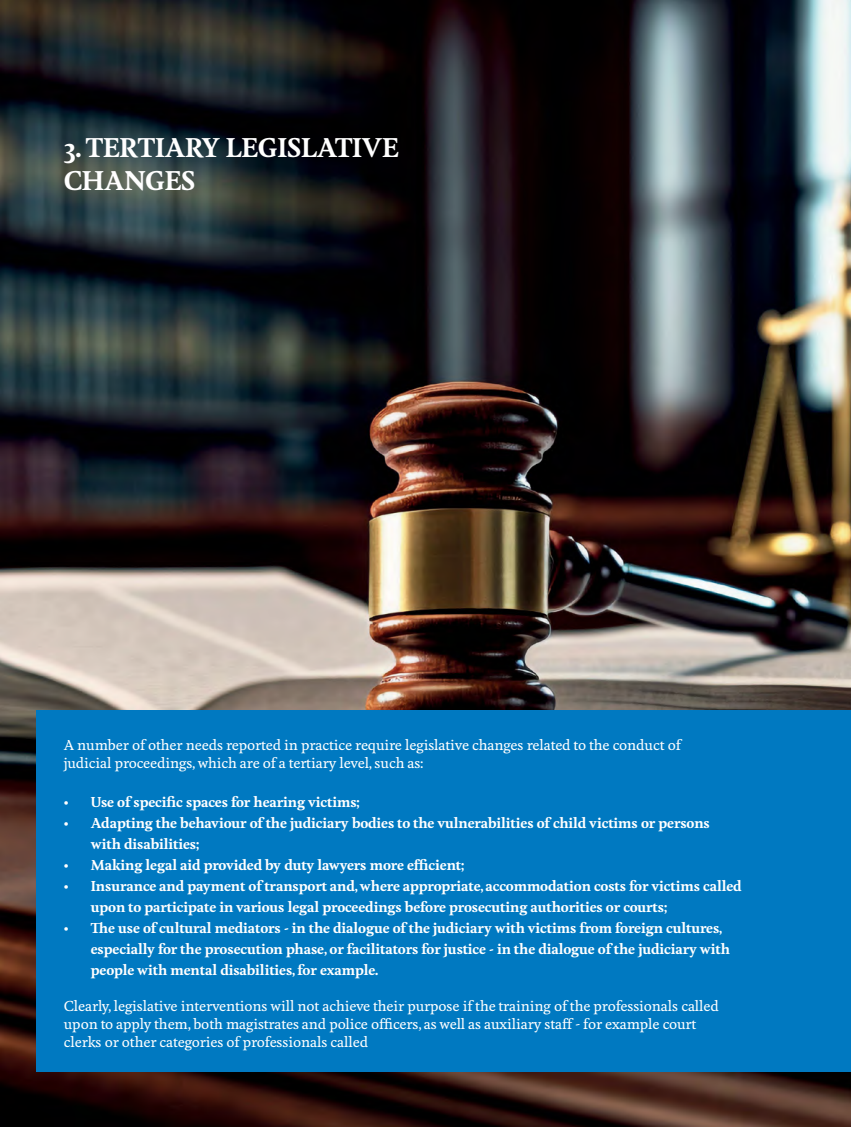
<style>
.page{position:relative;width:851px;height:1127px;background:#fff}
.page>*{position:absolute;margin:0;border:0;box-sizing:border-box;transform-origin:0 0}
.t1{font:700 25.5px/33px "Feijoa";letter-spacing:-.01em;color:#fff}
.t2{font:700 13.5px/21px "Feijoa";letter-spacing:-.01em;color:#fff}
.t3{font:500 13.5px/18px "Feijoa";letter-spacing:-.01em;color:#fff}
</style>
<div class="page">
<img style="left:0;top:0;width:850px;height:1127px">
<div style="left:36px;top:710px;width:814px;height:362px;background:#0079c1"></div>
<h1 class="t1" style="left:64px;top:131px;width:336px">3. TERTIARY LEGISLATIVE<br>CHANGES</h1>
<p class="t3" style="left:64px;top:736px;width:618px">A number of other needs reported in practice require legislative changes related to the conduct of judicial proceedings, which are of a tertiary level, such as:</p>
<p class="t2" style="left:64px;top:792px;width:297px">• Use of specific spaces for hearing victims;</p>
<p class="t2" style="left:91px;top:813px;width:620px;text-indent:-27px">• Adapting the behaviour of the judiciary bodies to the vulnerabilities of child victims or persons with disabilities;</p>
<p class="t2" style="left:64px;top:855px;width:402px">• Making legal aid provided by duty lawyers more efficient;</p>
<p class="t2" style="left:91px;top:876px;width:652px;text-indent:-27px">• Insurance and payment of transport and, where appropriate, accommodation costs for victims called upon to participate in various legal proceedings before prosecuting authorities or courts;</p>
<p class="t2" style="left:91px;top:918px;width:640px;text-indent:-27px">• The use of cultural mediators - in the dialogue of the judiciary with victims from foreign cultures, especially for the prosecution phase, or facilitators for justice - in the dialogue of the judiciary with people with mental disabilities, for example.</p>
<p class="t3" style="left:64px;top:998px;width:656px">Clearly, legislative interventions will not achieve their purpose if the training of the professionals called upon to apply them, both magistrates and police officers, as well as auxiliary staff - for example court clerks or other categories of professionals called</p>
</div>
